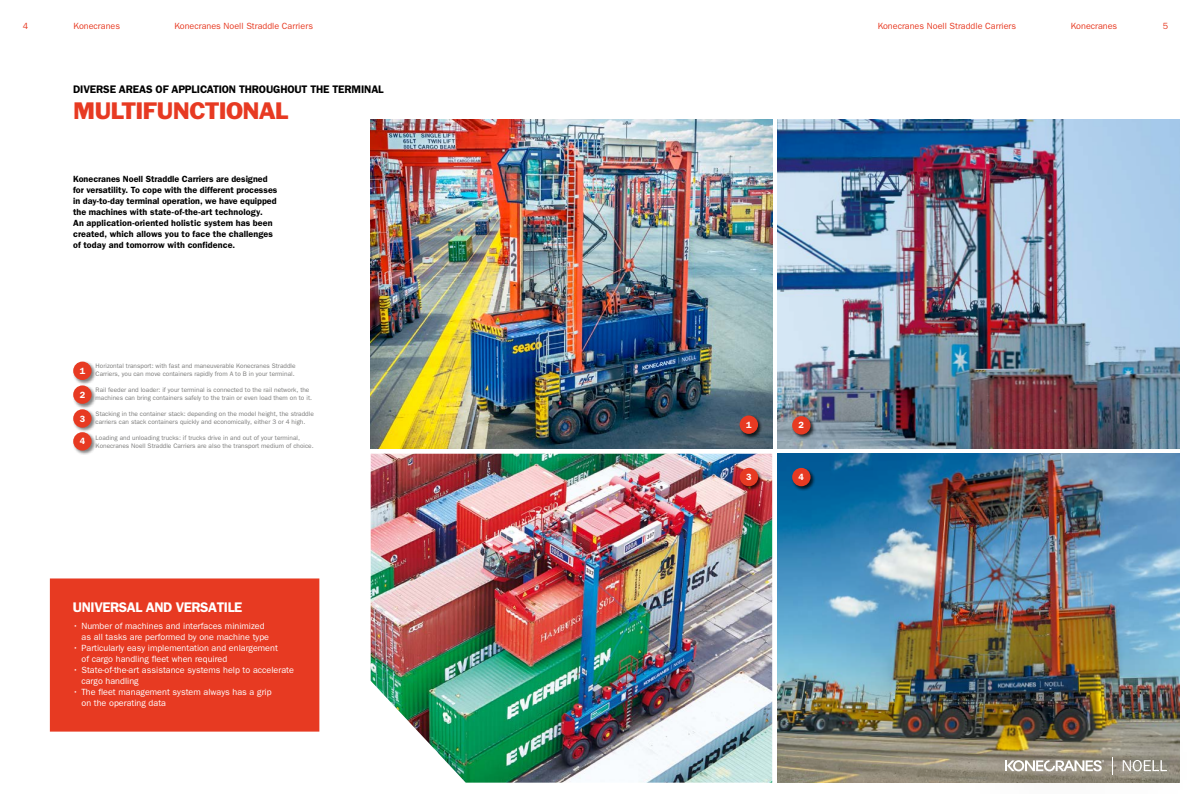
<style>
.page{position:relative;width:1191px;height:794px;background:#fff}
.page>*{position:absolute;margin:0;border:0;box-sizing:border-box;transform-origin:0 0}
.t1{font:22px "Franklin Gothic Std";letter-spacing:-.035em;color:#e73a22}
.t2{font:600 14px "ITC Franklin Gothic Std";letter-spacing:-.03em;color:#fff}
.t3{font:600 11px "ITC Franklin Gothic Std";letter-spacing:-.015em;color:#000}
.t4{font:600 9.1px "ITC Franklin Gothic Std";color:#fff}
.t5{font:600 9px/11px "ITC Franklin Gothic Std";letter-spacing:.005em;color:#000}
.t6{font:9px/11px "ITC Franklin Gothic Std";color:#fff}
.t7{font:9px "ITC Franklin Gothic Std";color:#e73a22}
.t8{font:6.5px/8px "ITC Franklin Gothic Std";color:#7b7b7a}
</style>
<div class="page">
<img style="left:371px;top:119px;width:401px;height:329px">
<img style="left:371px;top:454px;width:401px;height:328px">
<img style="left:778px;top:454px;width:401px;height:329px">
<img style="left:778px;top:119px;width:401px;height:329px">
<div style="left:738px;top:414px;width:25px;height:25px;background:#000;opacity:.75"></div>
<div style="left:739px;top:415px;width:19px;height:19px;background:#e73a22;border-radius:50%"></div>
<div style="left:50px;top:578px;width:269px;height:153px;background:#e73a22"></div>
<div style="left:791px;top:415px;width:24px;height:24px;background:#000;opacity:.75"></div>
<div style="left:792px;top:416px;width:18px;height:18px;background:#e73a22;border-radius:50%"></div>
<div style="left:739px;top:467px;width:24px;height:24px;background:#000;opacity:.75"></div>
<div style="left:739px;top:468px;width:19px;height:18px;background:#e73a22;border-radius:50%"></div>
<div style="left:791px;top:467px;width:24px;height:24px;background:#000;opacity:.75"></div>
<div style="left:792px;top:468px;width:18px;height:18px;background:#e73a22;border-radius:50%"></div>
<div style="left:72px;top:360px;width:24px;height:25px;background:#000;opacity:.5"></div>
<div style="left:73px;top:361px;width:19px;height:19px;background:#e73a22;border-radius:50%"></div>
<div style="left:72px;top:384px;width:24px;height:25px;background:#000;opacity:.5"></div>
<div style="left:73px;top:385px;width:19px;height:19px;background:#e73a22;border-radius:50%"></div>
<div style="left:72px;top:408px;width:24px;height:25px;background:#000;opacity:.5"></div>
<div style="left:73px;top:409px;width:19px;height:19px;background:#e73a22;border-radius:50%"></div>
<div style="left:72px;top:431px;width:24px;height:24px;background:#000;opacity:.5"></div>
<div style="left:73px;top:432px;width:19px;height:18px;background:#e73a22;border-radius:50%"></div>
<div style="left:951px;top:699px;width:240px;height:95px;background:#000;opacity:.5"></div>
<svg style="left:1005px;top:760px;width:99px;height:11px"></svg>
<svg style="left:1111px;top:757px;width:1px;height:17px"></svg>
<svg style="left:1122px;top:760px;width:45px;height:11px"></svg>
<h3 class="t7" style="left:23px;top:21px;width:7px">4</h3>
<h3 class="t7" style="left:74px;top:21px;width:48px">Konecranes</h3>
<h3 class="t7" style="left:174px;top:21px;width:140px">Konecranes Noell Straddle Carriers</h3>
<h3 class="t7" style="left:877px;top:21px;width:140px">Konecranes Noell Straddle Carriers</h3>
<h3 class="t7" style="left:1070px;top:21px;width:48px">Konecranes</h3>
<h3 class="t7" style="left:1162px;top:21px;width:7px">5</h3>
<h3 class="t3" style="left:73px;top:82px;width:312px">DIVERSE AREAS OF APPLICATION THROUGHOUT THE TERMINAL</h3>
<h1 class="t1" style="left:73px;top:96px;width:217px">MULTIFUNCTIONAL</h1>
<p class="t5" style="left:73px;top:173px;width:206px">Konecranes Noell Straddle Carriers are designed for versatility. To cope with the different processes in day-to-day terminal operation, we have equipped the machines with state-of-the-art technology.<br>An application-oriented holistic system has been created, which allows you to face the challenges of today and tomorrow with confidence.</p>
<h3 class="t4" style="left:80px;top:365px;width:7px">1</h3>
<h3 class="t4" style="left:80px;top:389px;width:7px">2</h3>
<h3 class="t4" style="left:80px;top:413px;width:7px">3</h3>
<h3 class="t4" style="left:80px;top:436px;width:7px">4</h3>
<p class="t8" style="left:96px;top:361px;width:201px">Horizontal transport: with fast and maneuverable Konecranes Straddle<br>Carriers, you can move containers rapidly from A to B in your terminal.</p>
<p class="t8" style="left:96px;top:385px;width:218px">Rail feeder and loader: if your terminal is connected to the rail network, the machines can bring containers safely to the train or even load them on to it.</p>
<p class="t8" style="left:96px;top:409px;width:220px">Stacking in the container stack: depending on the model height, the straddle carriers can stack containers quickly and economically, either 3 or 4 high.</p>
<p class="t8" style="left:96px;top:433px;width:220px">Loading and unloading trucks: if trucks drive in and out of your terminal,<br>Konecranes Noell Straddle Carriers are also the transport medium of choice.</p>
<h2 class="t2" style="left:73px;top:599px;width:171px">UNIVERSAL AND VERSATILE</h2>
<h3 class="t6" style="left:81px;top:620px;width:189px;text-indent:-9px">• Number of machines and interfaces minimized as all tasks are performed by one machine type</h3>
<h3 class="t6" style="left:81px;top:642px;width:198px;text-indent:-9px">• Particularly easy implementation and enlargement of cargo handling fleet when required</h3>
<h3 class="t6" style="left:81px;top:664px;width:214px;text-indent:-9px">• State-of-the-art assistance systems help to accelerate cargo handling</h3>
<h3 class="t6" style="left:81px;top:686px;width:192px;text-indent:-9px">• The fleet management system always has a grip on the operating data</h3>
<h3 class="t4" style="left:746px;top:419px;width:7px">1</h3>
<h3 class="t4" style="left:798px;top:420px;width:7px">2</h3>
<h3 class="t4" style="left:746px;top:472px;width:7px">3</h3>
<h3 class="t4" style="left:798px;top:472px;width:7px">4</h3>
</div>
